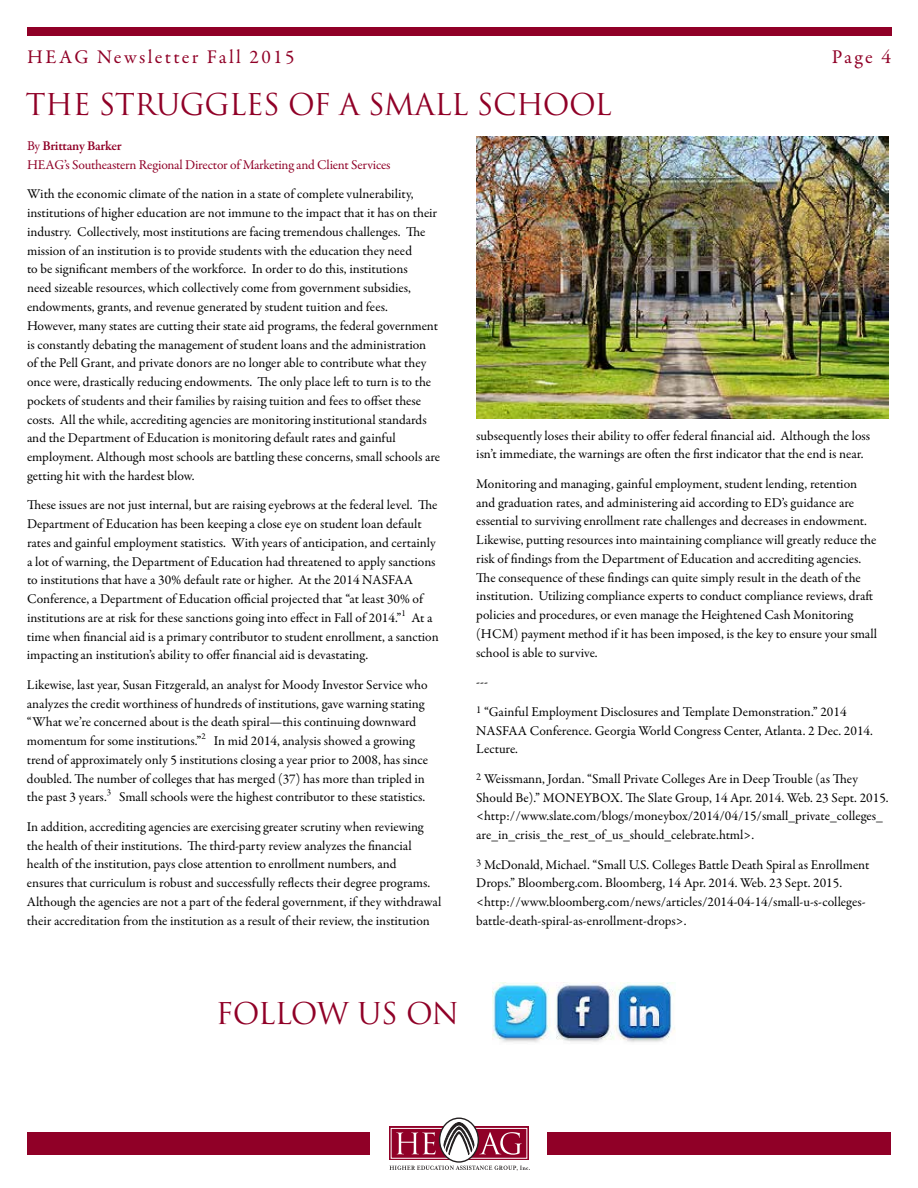
<style>
.page{position:relative;width:918px;height:1188px;background:#fff}
.page>*{position:absolute;margin:0;border:0;box-sizing:border-box;transform-origin:0 0}
.t1{font:29.25px "Trajan Pro";letter-spacing:-.02em;color:#900027}
.t2{font:19.5px "Garamond Premr Pro";letter-spacing:.12em;color:#900027}
.t3{font:13.5px/18.8px "Garamond Premr Pro";letter-spacing:-.005em;color:#000}
.t4{font:13.5px/18.8px "Garamond Premr Pro";letter-spacing:-.02em;color:#900027}
.s1{font-weight:600}
</style>
<div class="page">
<div style="left:27px;top:1133px;width:864px;height:22px;background:#900027"></div>
<div style="left:370px;top:1117px;width:177px;height:54px;background:#fff"></div>
<svg style="left:389px;top:1127px;width:140px;height:33px"></svg>
<svg style="left:396px;top:1132px;width:40px;height:22px"></svg>
<svg style="left:440px;top:1118px;width:38px;height:44px"></svg>
<div style="left:439px;top:1118px;width:40px;height:45px;border:1px solid #231f20;border-radius:50%"></div>
<svg style="left:443px;top:1122px;width:79px;height:34px"></svg>
<svg style="left:389px;top:1166px;width:141px;height:5px"></svg>
<div style="left:28px;top:27px;width:864px;height:9px;background:#900027"></div>
<img style="left:476px;top:136px;width:412px;height:282px">
<img style="left:492px;top:983px;width:183px;height:60px">
<h2 class="t2" style="left:27px;top:45px;width:269px">HEAG Newsletter Fall 2015</h2>
<h2 class="t2" style="left:832px;top:45px;width:61px">Page 4</h2>
<h1 class="t1" style="left:26px;top:86px;width:588px">THE STRUGGLES OF A SMALL SCHOOL</h1>
<p class="t4" style="left:27px;top:137px;width:365px">By <span class="s1">Brittany Barker<br></span>HEAG’s Southeastern Regional Director of Marketing and Client Services</p>
<p class="t3" style="left:27px;top:185px;width:415px">With the economic climate of the nation in a state of complete vulnerability, institutions of higher education are not immune to the impact that it has on their industry. Collectively, most institutions are facing tremendous challenges. The mission of an institution is to provide students with the education they need<br>to be significant members of the workforce. In order to do this, institutions<br>need sizeable resources, which collectively come from government subsidies, endowments, grants, and revenue generated by student tuition and fees.<br>However, many states are cutting their state aid programs, the federal government is constantly debating the management of student loans and the administration<br>of the Pell Grant, and private donors are no longer able to contribute what they once were, drastically reducing endowments. The only place left to turn is to the pockets of students and their families by raising tuition and fees to offset these costs. All the while, accrediting agencies are monitoring institutional standards and the Department of Education is monitoring default rates and gainful employment. Although most schools are battling these concerns, small schools are getting hit with the hardest blow.</p>
<p class="t3" style="left:27px;top:496px;width:413px">These issues are not just internal, but are raising eyebrows at the federal level. The Department of Education has been keeping a close eye on student loan default rates and gainful employment statistics. With years of anticipation, and certainly a lot of warning, the Department of Education had threatened to apply sanctions to institutions that have a 30% default rate or higher. At the 2014 NASFAA Conference, a Department of Education official projected that “at least 30% of institutions are at risk for these sanctions going into effect in Fall of 2014.”<sup>1</sup> At a time when financial aid is a primary contributor to student enrollment, a sanction impacting an institution’s ability to offer financial aid is devastating.</p>
<p class="t3" style="left:27px;top:676px;width:403px">Likewise, last year, Susan Fitzgerald, an analyst for Moody Investor Service who analyzes the credit worthiness of hundreds of institutions, gave warning stating “What we’re concerned about is the death spiral—this continuing downward momentum for some institutions.”<sup>2</sup> In mid 2014, analysis showed a growing trend of approximately only 5 institutions closing a year prior to 2008, has since doubled. The number of colleges that has merged (37) has more than tripled in the past 3 years.<sup>3</sup> Small schools were the highest contributor to these statistics.</p>
<p class="t3" style="left:27px;top:818px;width:416px">In addition, accrediting agencies are exercising greater scrutiny when reviewing the health of their institutions. The third-party review analyzes the financial health of the institution, pays close attention to enrollment numbers, and<br>ensures that curriculum is robust and successfully reflects their degree programs.<br>Although the agencies are not a part of the federal government, if they withdrawal their accreditation from the institution as a result of their review, the institution</p>
<p class="t3" style="left:476px;top:426px;width:395px">subsequently loses their ability to offer federal financial aid. Although the loss isn’t immediate, the warnings are often the first indicator that the end is near.</p>
<p class="t3" style="left:476px;top:475px;width:402px">Monitoring and managing, gainful employment, student lending, retention and graduation rates, and administering aid according to ED’s guidance are essential to surviving enrollment rate challenges and decreases in endowment.<br>Likewise, putting resources into maintaining compliance will greatly reduce the risk of findings from the Department of Education and accrediting agencies.<br>The consequence of these findings can quite simply result in the death of the institution. Utilizing compliance experts to conduct compliance reviews, draft policies and procedures, or even manage the Heightened Cash Monitoring (HCM) payment method if it has been imposed, is the key to ensure your small school is able to survive.</p>
<p class="t3" style="left:476px;top:668px;width:372px;line-height:29.5px">---<br><sup>1</sup> “Gainful Employment Disclosures and Template Demonstration.” 2014</p>
<p class="t3" style="left:476px;top:721px;width:398px">NASFAA Conference. Georgia World Congress Center, Atlanta. 2 Dec. 2014.<br>Lecture.</p>
<p class="t3" style="left:476px;top:770px;width:414px"><sup>2</sup> Weissmann, Jordan. “Small Private Colleges Are in Deep Trouble (as They Should Be).” MONEYBOX. The Slate Group, 14 Apr. 2014. Web. 23 Sept. 2015. &lt;http://www.slate.com/blogs/moneybox/2014/04/15/small_private_colleges_ are_in_crisis_the_rest_of_us_should_celebrate.html&gt;.</p>
<p class="t3" style="left:476px;top:855px;width:395px"><sup>3</sup> McDonald, Michael. “Small U.S. Colleges Battle Death Spiral as Enrollment Drops.” Bloomberg.com. Bloomberg, 14 Apr. 2014. Web. 23 Sept. 2015. &lt;http://www.bloomberg.com/news/articles/2014-04-14/small-u-s-colleges&shy;battle-death-spiral-as-enrollment-drops&gt;.</p>
<h1 class="t1" style="left:216px;top:995px;width:245px">FOLLOW US ON</h1>
</div>
